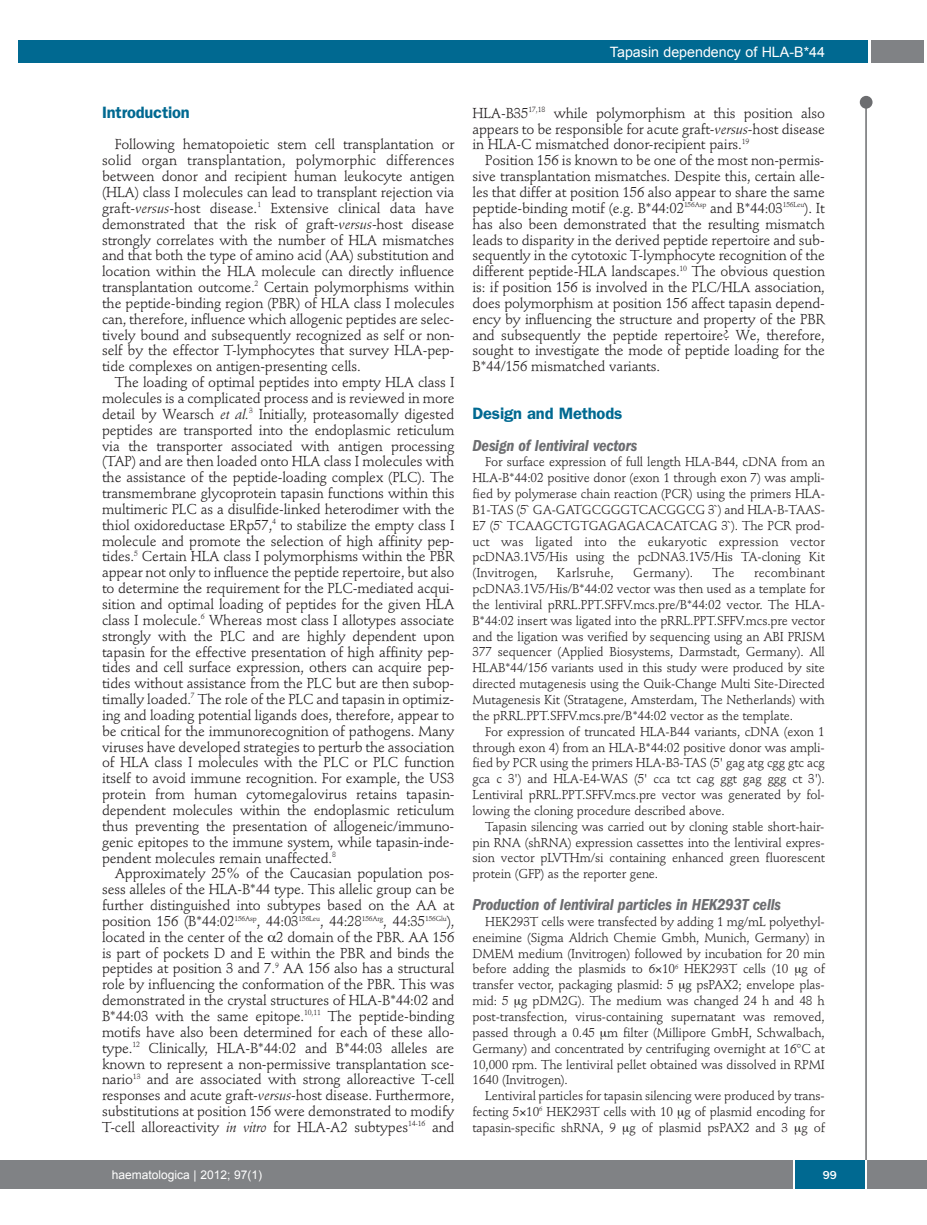
<style>
.page{position:relative;width:927px;height:1225px;background:#fff}
.page>*{position:absolute;margin:0;border:0;box-sizing:border-box;transform-origin:0 0}
.t1{font:italic 600 condensed 16.5px "Franklin Gothic";letter-spacing:-.01em;color:#6c6d70}
.t2{font:600 16.5px "Franklin Gothic";letter-spacing:-.01em;color:#006991}
.t3{font:14.25px/15.9px "Stempel Schneidler";letter-spacing:-.01em;color:#231f20;text-align:justify}
.t4{font:14.25px "Arial";color:#fff}
.t5{font:12.75px/15.9px "Stempel Schneidler";letter-spacing:-.01em;color:#231f20;text-align:justify}
.t6{font:12.75px "Stempel Schneidler";letter-spacing:.01em;color:#231f20}
.t7{font:12px "Arial";color:#fff}
.t8{font:500 12px "Franklin Gothic";color:#fff}
.s1{font-style:italic}
</style>
<div class="page">
<div style="left:860px;top:96px;width:12px;height:13px;background:#6c6d70;border-radius:50%"></div>
<hr style="left:865px;top:98px;width:2px;height:1062px;background:#6c6d70">
<div style="left:871px;top:40px;width:52px;height:22px;background:#808285"></div>
<div style="left:18px;top:40px;width:849px;height:22px;background:#006991"></div>
<div style="left:17px;top:1160px;width:910px;height:28px;background:#808285"></div>
<div style="left:795px;top:1160px;width:70px;height:28px;background:#006991"></div>
<hr style="left:793px;top:1160px;width:2px;height:28px;background:#fff">
<hr style="left:865px;top:1160px;width:2px;height:28px;background:#fff">
<div style="left:0;top:1160px;width:18px;height:28px;background:#808285"></div>
<p class="t4" style="left:610px;top:44px;width:217px">Tapasin dependency of HLA-B*44</p>
<p class="t2" style="left:102px;top:106px;width:89px">Introduction</p>
<p class="t3" style="left:102px;top:138px;width:354px;text-indent:13px">Following hematopoietic stem cell transplantation or solid organ transplantation, polymorphic differences between donor and recipient human leukocyte antigen (HLA) class I molecules can lead to transplant rejection via graft-<span class="s1">versus</span>-host disease.<sup>1</sup> Extensive clinical data have demonstrated that the risk of graft-<span class="s1">versus</span>-host disease strongly correlates with the number of HLA mismatches and that both the type of amino acid (AA) substitution and location within the HLA molecule can directly influence transplantation outcome.<sup>2</sup> Certain polymorphisms within the peptide-binding region (PBR) of HLA class I molecules can, therefore, influence which allogenic peptides are selec&shy;tively bound and subsequently recognized as self or non&shy;self by the effector T-lymphocytes that survey HLA-pep&shy;tide complexes on antigen-presenting cells.</p>
<p class="t3" style="left:102px;top:376px;width:354px;text-indent:13px">The loading of optimal peptides into empty HLA class I molecules is a complicated process and is reviewed in more detail by Wearsch <span class="s1">et al.</span><sup>3</sup> Initially, proteasomally digested peptides are transported into the endoplasmic reticulum via the transporter associated with antigen processing (TAP) and are then loaded onto HLA class I molecules with the assistance of the peptide-loading complex (PLC). The transmembrane glycoprotein tapasin functions within this multimeric PLC as a disulfide-linked heterodimer with the thiol oxidoreductase ERp57,<sup>4</sup> to stabilize the empty class I molecule and promote the selection of high affinity pep&shy;tides.<sup>5</sup> Certain HLA class I polymorphisms within the PBR appear not only to influence the peptide repertoire, but also to determine the requirement for the PLC-mediated acqui&shy;sition and optimal loading of peptides for the given HLA class I molecule.<sup>6</sup> Whereas most class I allotypes associate strongly with the PLC and are highly dependent upon tapasin for the effective presentation of high affinity pep&shy;tides and cell surface expression, others can acquire pep&shy;tides without assistance from the PLC but are then subop&shy;timally loaded.<sup>7</sup> The role of the PLC and tapasin in optimiz&shy;ing and loading potential ligands does, therefore, appear to be critical for the immunorecognition of pathogens. Many viruses have developed strategies to perturb the association of HLA class I molecules with the PLC or PLC function itself to avoid immune recognition. For example, the US3 protein from human cytomegalovirus retains tapasin&shy;dependent molecules within the endoplasmic reticulum thus preventing the presentation of allogeneic/immuno&shy;genic epitopes to the immune system, while tapasin-inde&shy;pendent molecules remain unaffected.<sup>8</sup></p>
<p class="t3" style="left:102px;top:867px;width:354px;text-indent:13px">Approximately 25% of the Caucasian population pos&shy;sess alleles of the HLA-B*44 type. This allelic group can be further distinguished into subtypes based on the AA at position 156 (B*44:02<sup>156Asp</sup>, 44:03<sup>156Leu</sup>, 44:28<sup>156Arg</sup>, 44:35<sup>156Glu</sup>), located in the center of the 2 domain of the PBR. AA 156 is part of pockets D and E within the PBR and binds the peptides at position 3 and 7.<sup>9</sup> AA 156 also has a structural role by influencing the conformation of the PBR. This was demonstrated in the crystal structures of HLA-B*44:02 and B*44:03 with the same epitope.<sup>10,11</sup> The peptide-binding motifs have also been determined for each of these allo&shy;type.<sup>12</sup> Clinically, HLA-B*44:02 and B*44:03 alleles are known to represent a non-permissive transplantation sce&shy;nario<sup>13</sup> and are associated with strong alloreactive T-cell responses and acute graft-<span class="s1">versus</span>-host disease. Furthermore, substitutions at position 156 were demonstrated to modify T-cell alloreactivity <span class="s1">in vitro</span> for HLA-A2 subtypes<sup>14-16</sup> and</p>
<p class="t3" style="left:472px;top:106px;width:354px">HLA-B35<sup>17,18</sup> while polymorphism at this position also appears to be responsible for acute graft-<span class="s1">versus</span>-host disease in HLA-C mismatched donor-recipient pairs.<sup>19</sup></p>
<p class="t3" style="left:472px;top:154px;width:354px;text-indent:13px">Position 156 is known to be one of the most non-permis&shy;sive transplantation mismatches. Despite this, certain alle&shy;les that differ at position 156 also appear to share the same peptide-binding motif (e.g. B*44:02<sup>156Asp</sup> and B*44:03<sup>156Leu</sup>). It has also been demonstrated that the resulting mismatch leads to disparity in the derived peptide repertoire and sub&shy;sequently in the cytotoxic T-lymphocyte recognition of the different peptide-HLA landscapes.<sup>10</sup> The obvious question is: if position 156 is involved in the PLC/HLA association, does polymorphism at position 156 affect tapasin depend&shy;ency by influencing the structure and property of the PBR and subsequently the peptide repertoire? We, therefore, sought to investigate the mode of peptide loading for the B*44/156 mismatched variants.</p>
<p class="t2" style="left:472px;top:407px;width:151px">Design and Methods</p>
<p class="t1" style="left:472px;top:439px;width:166px">Design of lentiviral vectors</p>
<p class="t5" style="left:472px;top:455px;width:354px;text-indent:13px">For surface expression of full length HLA-B44, cDNA from an HLA-B*44:02 positive donor (exon 1 through exon 7) was ampli&shy;fied by polymerase chain reaction (PCR) using the primers HLA-B1-TAS (5` GA-GATGCGGGTCACGGCG 3`) and HLA-B-TAAS-E7 (5` TCAAGCTGTGAGAGACACATCAG 3`). The PCR prod&shy;uct was ligated into the eukaryotic expression vector pcDNA3.1V5/His using the pcDNA3.1V5/His TA-cloning Kit (Invitrogen,</p>
<p class="t5" style="left:472px;top:566px;width:354px;text-indent:282px">recombinant pcDNA3.1V5/His/B*44:02 vector was then used as a template for the lentiviral pRRL.PPT.SFFV.mcs.pre/B*44:02 vector. The HLA-B*44:02 insert was ligated into the pRRL.PPT.SFFV.mcs.pre vector and the ligation was verified by sequencing using an ABI PRISM 377 sequencer (Applied Biosystems, Darmstadt, Germany). All HLAB*44/156 variants used in this study were produced by site directed mutagenesis using the Quik-Change Multi Site-Directed Mutagenesis Kit (Stratagene, Amsterdam, The Netherlands) with the pRRL.PPT.SFFV.mcs.pre/B*44:02 vector as the template.</p>
<p class="t5" style="left:472px;top:724px;width:354px;text-indent:13px">For expression of truncated HLA-B44 variants, cDNA (exon 1 through exon 4) from an HLA-B*44:02 positive donor was ampli&shy;fied by PCR using the primers HLA-B3-TAS (5' gag atg cgg gtc acg gca c 3') and HLA-E4-WAS (5' cca tct cag ggt gag ggg ct 3').<br>Lentiviral pRRL.PPT.SFFV.mcs.pre vector was generated by fol&shy;lowing the cloning procedure described above.</p>
<p class="t5" style="left:472px;top:819px;width:354px;text-indent:13px">Tapasin silencing was carried out by cloning stable short-hair&shy;pin RNA (shRNA) expression cassettes into the lentiviral expres&shy;sion vector pLVTHm/si containing enhanced green fluorescent protein (GFP) as the reporter gene.</p>
<p class="t1" style="left:472px;top:898px;width:310px">Production of lentiviral particles in HEK293T cells</p>
<p class="t5" style="left:472px;top:915px;width:354px;text-indent:13px">HEK293T cells were transfected by adding 1 mg/mL polyethyl&shy;eneimine (Sigma Aldrich Chemie Gmbh, Munich, Germany) in DMEM medium (Invitrogen) followed by incubation for 20 min before adding the plasmids to 6 10<sup>6</sup> HEK293T cells (10 g of transfer vector, packaging plasmid: 5 g psPAX2; envelope plas&shy;mid: 5 g pDM2G). The medium was changed 24 h and 48 h post-transfection, virus-containing supernatant was removed, passed through a 0.45 m filter (Millipore GmbH, Schwalbach, Germany) and concentrated by centrifuging overnight at 16°C at 10,000 rpm. The lentiviral pellet obtained was dissolved in RPMI 1640 (Invitrogen).</p>
<p class="t5" style="left:472px;top:1089px;width:354px;text-indent:13px">Lentiviral particles for tapasin silencing were produced by trans&shy;fecting 5 10<sup>6</sup> HEK293T cells with 10 g of plasmid encoding for tapasin-specific shRNA, 9 g of plasmid psPAX2 and 3 g of</p>
<p class="t6" style="left:557px;top:567px;width:59px">Karlsruhe,</p>
<p class="t6" style="left:633px;top:567px;width:62px">Germany).</p>
<p class="t5" style="left:713px;top:566px;width:24px">The</p>
<p class="t7" style="left:112px;top:1168px;width:152px">haematologica | 2012; 97(1)</p>
<p class="t8" style="left:823px;top:1171px;width:16px">99</p>
</div>
